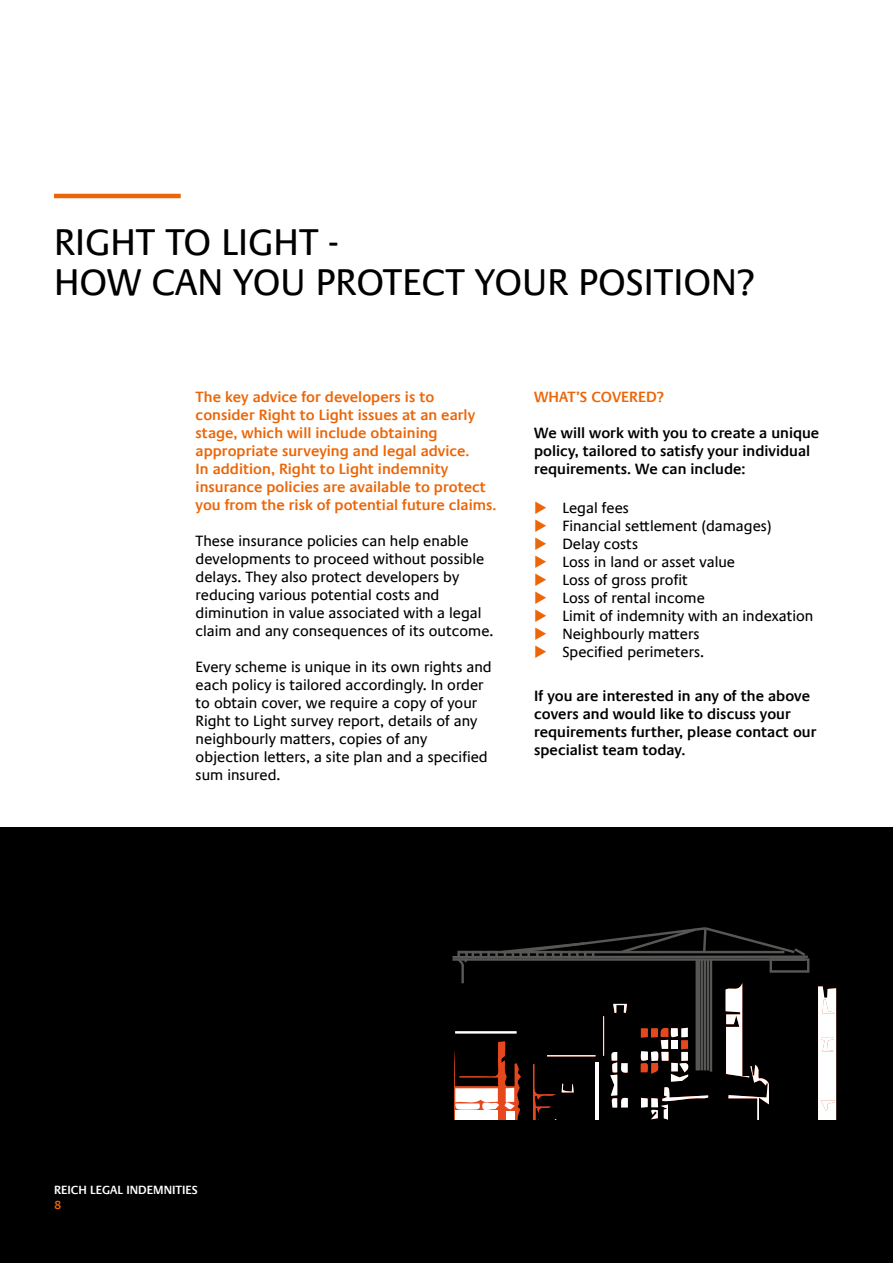
<style>
.page{position:relative;width:893px;height:1263px;background:#fff}
.page>*{position:absolute;margin:0;border:0;box-sizing:border-box;transform-origin:0 0}
.t1{font:37.5px/40.5px "Praxis Com";color:#000}
.t2{font:15px/18px "Praxis Com";color:#000}
.t3{font:600 15px/18px "Praxis Com";color:#ec6608}
.t4{font:600 15px/18px "Praxis Com";color:#000}
.t5{font:600 12px "Praxis Com";color:#fff}
.t6{font:600 12px "Praxis Com";color:#ec6608}
.s1{color:#ec6608}
</style>
<div class="page">
<div style="left:0;top:827px;width:893px;height:436px;background:#000"></div>
<hr style="left:54px;top:194px;width:127px;height:4px;background:#ec6608">
<svg style="left:455px;top:967px;width:382px;height:153px"></svg>
<svg style="left:726px;top:983px;width:57px;height:137px"></svg>
<svg style="left:613px;top:1004px;width:14px;height:9px"></svg>
<svg style="left:603px;top:1016px;width:1px;height:40px"></svg>
<svg style="left:610px;top:1052px;width:18px;height:55px"></svg>
<svg style="left:640px;top:1027px;width:68px;height:92px"></svg>
<svg style="left:454px;top:1041px;width:141px;height:79px"></svg>
<svg style="left:808px;top:986px;width:28px;height:134px"></svg>
<hr style="left:595px;top:1062px;width:4px;height:58px;background:#fff">
<hr style="left:455px;top:1031px;width:62px;height:2px;background:#fff">
<hr style="left:710px;top:959px;width:2px;height:113px;background:#575756">
<hr style="left:461px;top:964px;width:3px;height:19px;background:#575756">
<svg style="left:452px;top:927px;width:358px;height:40px"></svg>
<hr style="left:696px;top:959px;width:2px;height:111px;background:#575756">
<hr style="left:707px;top:959px;width:2px;height:111px;background:#575756">
<hr style="left:704px;top:959px;width:2px;height:111px;background:#575756">
<hr style="left:700px;top:959px;width:3px;height:111px;background:#575756">
<hr style="left:698px;top:959px;width:2px;height:111px;background:#575756">
<div style="left:770px;top:958px;width:39px;height:15px;border:2px solid #575756"></div>
<h1 class="t1" style="left:54px;top:222px;width:703px">RIGHT TO LIGHT -<br>HOW CAN YOU PROTECT YOUR POSITION?</h1>
<p class="t3" style="left:196px;top:388px;width:302px">The key advice for developers is to consider Right to Light issues at an early stage, which will include obtaining appropriate surveying and legal advice.<br>In addition, Right to Light indemnity insurance policies are available to protect you from the risk of potential future claims.</p>
<p class="t2" style="left:196px;top:532px;width:299px">These insurance policies can help enable developments to proceed without possible delays. They also protect developers by reducing various potential costs and diminution in value associated with a legal claim and any consequences of its outcome.</p>
<p class="t2" style="left:196px;top:658px;width:298px">Every scheme is unique in its own rights and each policy is tailored accordingly. In order to obtain cover, we require a copy of your Right to Light survey report, details of any neighbourly matters, copies of any objection letters, a site plan and a specified sum insured.</p>
<p class="t3" style="left:534px;top:388px;width:132px">WHAT’S COVERED?</p>
<p class="t4" style="left:534px;top:424px;width:287px">We will work with you to create a unique policy, tailored to satisfy your individual requirements. We can include:</p>
<p class="t2" style="left:534px;top:499px;width:96px"><span class="s1">◆</span> Legal fees</p>
<p class="t2" style="left:534px;top:517px;width:239px"><span class="s1">◆</span> Financial settlement (damages)</p>
<p class="t2" style="left:534px;top:535px;width:105px"><span class="s1">◆</span> Delay costs</p>
<p class="t2" style="left:534px;top:553px;width:202px"><span class="s1">◆</span> Loss in land or asset value</p>
<p class="t2" style="left:534px;top:571px;width:155px"><span class="s1">◆</span> Loss of gross profit</p>
<p class="t2" style="left:534px;top:589px;width:172px"><span class="s1">◆</span> Loss of rental income</p>
<p class="t2" style="left:534px;top:607px;width:281px"><span class="s1">◆</span> Limit of indemnity with an indexation</p>
<p class="t2" style="left:534px;top:625px;width:167px"><span class="s1">◆</span> Neighbourly matters</p>
<p class="t2" style="left:534px;top:643px;width:172px"><span class="s1">◆</span> Specified perimeters.</p>
<p class="t4" style="left:534px;top:686px;width:284px">If you are interested in any of the above covers and would like to discuss your requirements further, please contact our specialist team today.</p>
<p class="t5" style="left:54px;top:1182px;width:146px">REICH LEGAL INDEMNITIES</p>
<p class="t6" style="left:54px;top:1197px;width:9px">8</p>
</div>
